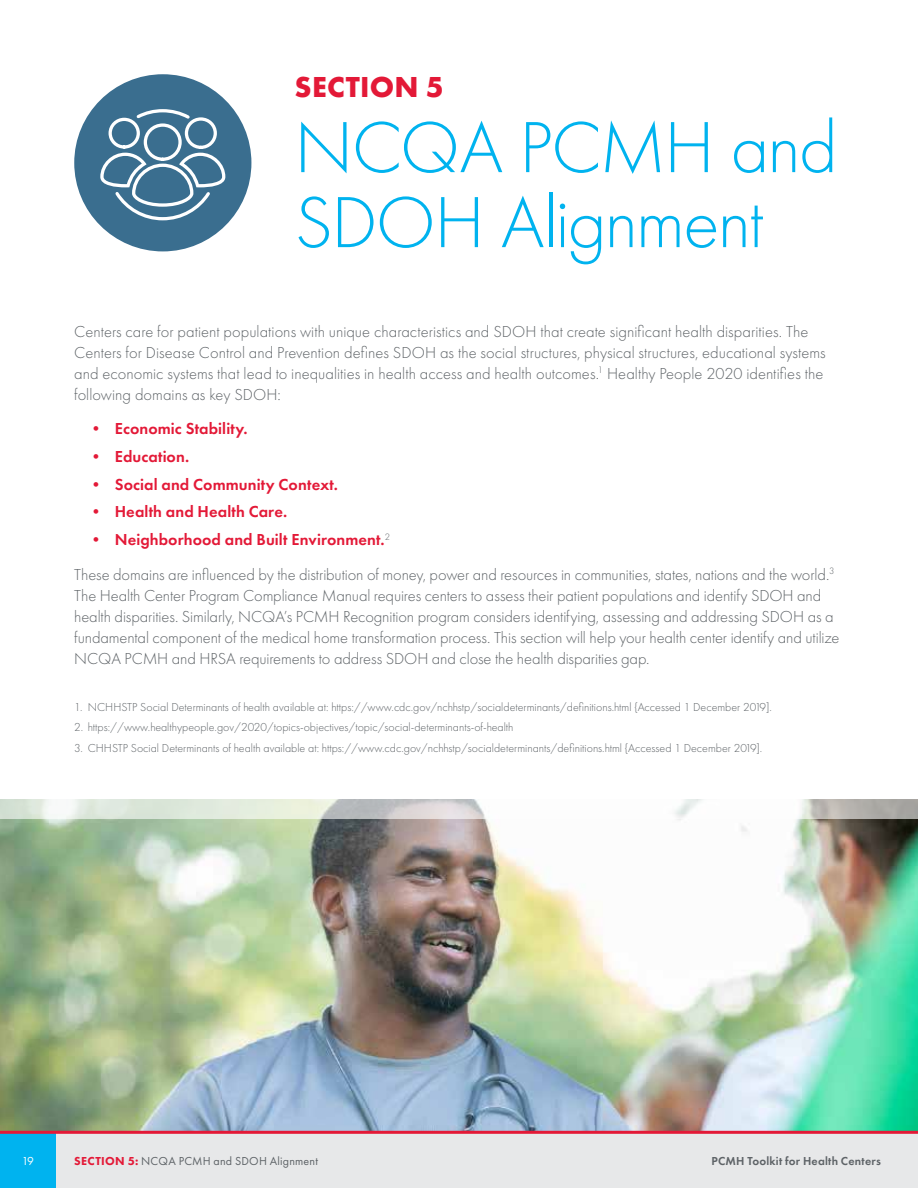
<style>
.page{position:relative;width:918px;height:1188px;background:#fff}
.page>*{position:absolute;margin:0;border:0;box-sizing:border-box;transform-origin:0 0}
.t1{font:300 75px/75px "Futura PT";letter-spacing:-.025em;color:#00b3ef}
.t2{font:700 30px "Futura PT";letter-spacing:.01em;color:#e31937}
.t3{font:300 16.5px/21px "Futura PT";letter-spacing:-.005em;color:#5e6367}
.t4{font:600 16.5px "Futura PT";letter-spacing:.005em;color:#e31937}
.t5{font:300 12px "Futura PT";color:#5e6367}
.t6{font:12px "Futura PT";letter-spacing:.015em;color:#5e6367}
.t7{font:600 12px "Futura PT";letter-spacing:.02em;color:#5e6367}
.t8{font:12px "Futura PT";color:#fff}
.s1{font-weight:600;color:#e31937}
.s2{font-weight:800;color:#e31937}
</style>
<div class="page">
<img style="left:0;top:819px;width:918px;height:312px">
<svg style="left:0;top:799px;width:918px;height:20px"></svg>
<div style="left:56px;top:1132px;width:862px;height:56px;background:#e7e8e9"></div>
<div style="left:0;top:1132px;width:56px;height:56px;background:#00b3ef"></div>
<hr style="left:0;top:1131px;width:918px;height:3px;background:#e31937">
<div style="left:74px;top:74px;width:177px;height:177px;background:#3a6e8f;border-radius:50%"></div>
<svg style="left:100px;top:109px;width:125px;height:112px"></svg>
<h2 class="t2" style="left:295px;top:68px;width:151px">SECTION 5</h2>
<h1 class="t1" style="left:294px;top:110px;width:545px">NCQA PCMH and<br>SDOH Alignment</h1>
<p class="t3" style="left:74px;top:321px;width:753px">Centers care for patient populations with unique characteristics and SDOH that create significant health disparities. The Centers for Disease Control and Prevention defines SDOH as the social structures, physical structures, educational systems and economic systems that lead to inequalities in health access and health outcomes.<sup>1</sup> Healthy People 2020 identifies the following domains as key SDOH:</p>
<p class="t4" style="left:88px;top:418px;width:161px">• Economic Stability.</p>
<p class="t4" style="left:88px;top:446px;width:103px">• Education.</p>
<p class="t4" style="left:88px;top:474px;width:252px">• Social and Community Context.</p>
<p class="t4" style="left:88px;top:502px;width:201px">• Health and Health Care.</p>
<p class="t3" style="left:74px;top:522px;width:762px;line-height:34.5px;text-indent:13px"><span class="s1">• Neighborhood and Built Environment.</span><sup>2<br></sup>These domains are influenced by the distribution of money, power and resources in communities, states, nations and the world.<sup>3</sup></p>
<p class="t3" style="left:74px;top:585px;width:767px">The Health Center Program Compliance Manual requires centers to assess their patient populations and identify SDOH and health disparities. Similarly, NCQA’s PCMH Recognition program considers identifying, assessing and addressing SDOH as a fundamental component of the medical home transformation process. This section will help your health center identify and utilize NCQA PCMH and HRSA requirements to address SDOH and close the health disparities gap.</p>
<p class="t5" style="left:74px;top:700px;width:699px">1. NCHHSTP Social Determinants of health available at: https://www.cdc.gov/nchhstp/socialdeterminants/definitions.html {Accessed 1 December 2019].</p>
<p class="t5" style="left:74px;top:721px;width:441px">2. https://www.healthypeople.gov/2020/topics-objectives/topic/social-determinants-of-health</p>
<p class="t5" style="left:74px;top:741px;width:690px">3. CHHSTP Social Determinants of health available at: https://www.cdc.gov/nchhstp/socialdeterminants/definitions.html {Accessed 1 December 2019].</p>
<p class="t8" style="left:22px;top:1154px;width:14px">19</p>
<p class="t6" style="left:74px;top:1154px;width:245px"><span class="s2">SECTION 5:</span> NCQA PCMH and SDOH Alignment</p>
<p class="t7" style="left:711px;top:1153px;width:171px">PCMH Toolkit for Health Centers</p>
</div>
